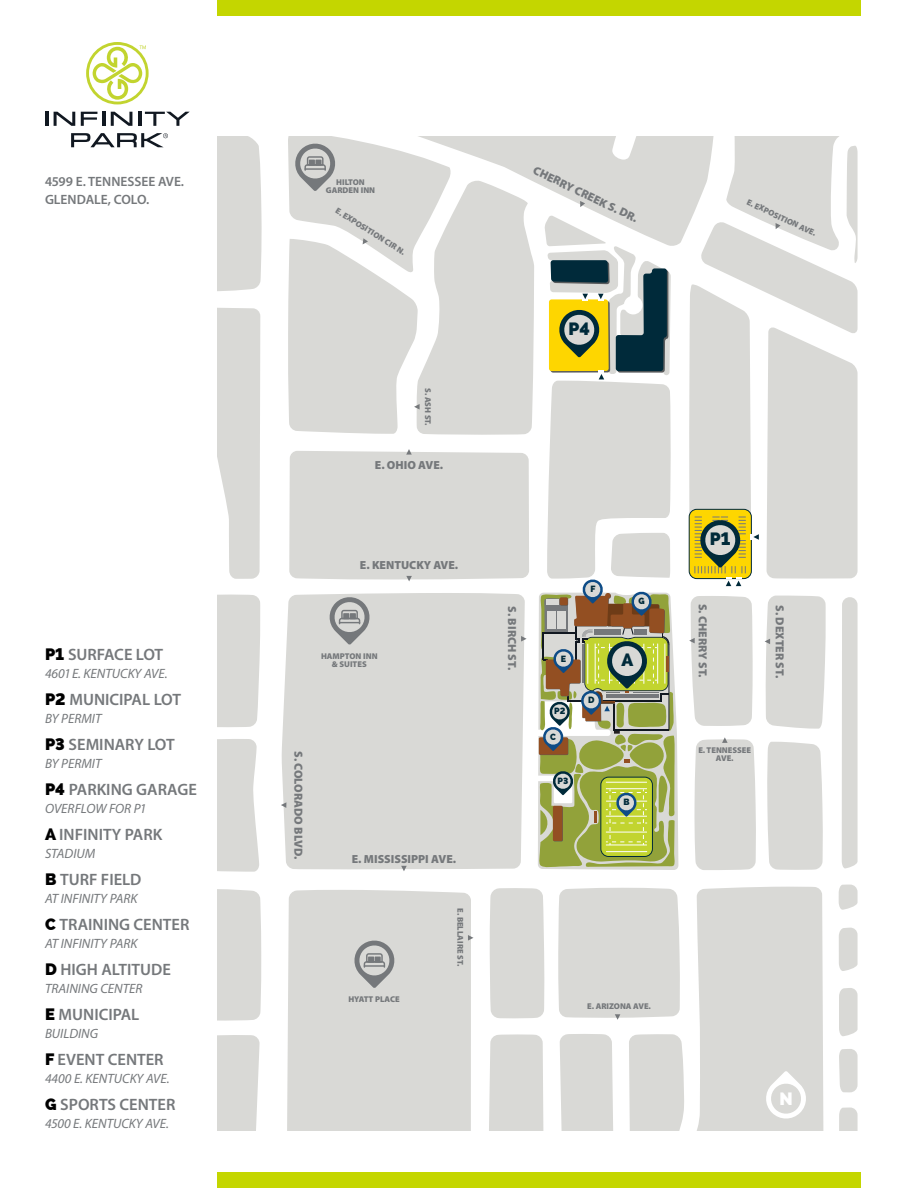
<style>
.page{position:relative;width:918px;height:1188px;background:#fff}
.page>*{position:absolute;margin:0;border:0;box-sizing:border-box;transform-origin:0 0}
.t1{font:800 17.7px "Raleway";color:#002a3a}
.t2{font:800 17.7px "Raleway";color:#fff}
.t3{font:600 16.5px "Myriad Pro";color:#75787b}
.t4{font:italic 13.5px "Myriad Pro";color:#75787b}
.t5{font:600 13.5px/18px "Myriad Pro";color:#75787b}
.t6{font:900 11.7px "Myriad Pro";color:#75787b}
.t7{font:800 9px "Raleway";color:#002a3a}
.t8{font:900 8.4px/8.4px "Myriad Pro";color:#75787b;text-align:center}
.s1{font-family:"Raleway";font-weight:800;color:#000}
</style>
<div class="page">
<div style="left:490px;top:888px;width:55px;height:130px;background:#d9d9d6"></div>
<svg style="left:839px;top:884px;width:19px;height:26px"></svg>
<div style="left:629px;top:1034px;width:55px;height:97px;background:#d9d9d6"></div>
<svg style="left:839px;top:1107px;width:19px;height:24px"></svg>
<div style="left:560px;top:1034px;width:53px;height:97px;background:#d9d9d6"></div>
<div style="left:489px;top:1034px;width:54px;height:97px;background:#d9d9d6"></div>
<div style="left:287px;top:890px;width:184px;height:241px;background:#d9d9d6"></div>
<svg style="left:839px;top:1049px;width:19px;height:43px"></svg>
<svg style="left:839px;top:927px;width:19px;height:44px"></svg>
<svg style="left:839px;top:988px;width:19px;height:48px"></svg>
<svg style="left:217px;top:739px;width:42px;height:133px;background:#dcdcd9"></svg>
<div style="left:217px;top:595px;width:43px;height:132px;background:#d9d9d6"></div>
<div style="left:217px;top:136px;width:45px;height:155px;background:#d9d9d6"></div>
<div style="left:217px;top:889px;width:44px;height:132px;background:#d9d9d6"></div>
<div style="left:217px;top:1035px;width:43px;height:96px;background:#d9d9d6"></div>
<svg style="left:217px;top:307px;width:43px;height:272px;background:#ddddda"></svg>
<div style="left:558px;top:888px;width:122px;height:132px;background:#d9d9d6"></div>
<svg style="left:468px;top:935px;width:5px;height:6px"></svg>
<svg style="left:353px;top:939px;width:43px;height:49px;background:#b3b4b4"></svg>
<hr style="left:364px;top:965px;width:21px;height:2px;background:#75787b">
<div style="left:696px;top:887px;width:127px;height:244px;background:#d9d9d6"></div>
<svg style="left:281px;top:136px;width:577px;height:735px"></svg>
<hr style="left:45px;top:112px;width:3px;height:14px;background:#111821">
<svg style="left:54px;top:112px;width:21px;height:14px"></svg>
<svg style="left:81px;top:112px;width:16px;height:14px"></svg>
<hr style="left:102px;top:112px;width:3px;height:14px;background:#111821">
<svg style="left:111px;top:112px;width:21px;height:14px"></svg>
<hr style="left:138px;top:112px;width:3px;height:14px;background:#111821">
<svg style="left:145px;top:112px;width:45px;height:14px"></svg>
<svg style="left:86px;top:42px;width:63px;height:62px"></svg>
<svg style="left:71px;top:133px;width:97px;height:14px"></svg>
<div style="left:217px;top:0;width:644px;height:16px;background:#c4d600"></div>
<div style="left:217px;top:1172px;width:644px;height:16px;background:#c4d600"></div>
<p class="t5" style="left:45px;top:172px;width:141px">4599 E. TENNESSEE AVE.<br>GLENDALE, COLO.</p>
<p class="t3" style="left:45px;top:644px;width:120px"><span class="s1">P1</span> SURFACE LOT</p>
<p class="t4" style="left:45px;top:665px;width:124px">4601 E. KENTUCKY AVE.</p>
<p class="t3" style="left:45px;top:689px;width:138px"><span class="s1">P2</span> MUNICIPAL LOT</p>
<p class="t4" style="left:45px;top:710px;width:58px">BY PERMIT</p>
<p class="t3" style="left:45px;top:734px;width:131px"><span class="s1">P3</span> SEMINARY LOT</p>
<p class="t4" style="left:45px;top:755px;width:58px">BY PERMIT</p>
<p class="t3" style="left:45px;top:779px;width:153px"><span class="s1">P4</span> PARKING GARAGE</p>
<p class="t4" style="left:45px;top:800px;width:102px">OVERFLOW FOR P1</p>
<p class="t3" style="left:45px;top:824px;width:119px"><span class="s1">A</span> INFINITY PARK</p>
<p class="t4" style="left:45px;top:845px;width:52px">STADIUM</p>
<p class="t3" style="left:45px;top:869px;width:98px"><span class="s1">B</span> TURF FIELD</p>
<p class="t4" style="left:45px;top:890px;width:94px">AT INFINITY PARK</p>
<p class="t3" style="left:45px;top:914px;width:146px"><span class="s1">C</span> TRAINING CENTER</p>
<p class="t4" style="left:45px;top:935px;width:94px">AT INFINITY PARK</p>
<p class="t3" style="left:45px;top:959px;width:127px"><span class="s1">D</span> HIGH ALTITUDE</p>
<p class="t4" style="left:45px;top:980px;width:99px">TRAINING CENTER</p>
<p class="t3" style="left:45px;top:1004px;width:96px"><span class="s1">E</span> MUNICIPAL</p>
<p class="t4" style="left:45px;top:1025px;width:55px">BUILDING</p>
<p class="t3" style="left:45px;top:1049px;width:120px"><span class="s1">F</span> EVENT CENTER</p>
<p class="t4" style="left:45px;top:1070px;width:126px">4400 E. KENTUCKY AVE.</p>
<p class="t3" style="left:45px;top:1094px;width:132px"><span class="s1">G</span> SPORTS CENTER</p>
<p class="t4" style="left:45px;top:1115px;width:125px">4500 E. KENTUCKY AVE.</p>
<p class="t8" style="left:326px;top:177px;width:51px">HILTON<br>GARDEN INN</p>
<p class="t8" style="left:339px;top:206px;width:82px;rotate:32deg">E. EXPOSITION CIR N.</p>
<p class="t8" style="left:433px;top:388px;width:39px;rotate:90deg">S. ASH ST.</p>
<p class="t6" style="left:375px;top:457px;width:70px">E. OHIO AVE.</p>
<p class="t6" style="left:360px;top:557px;width:100px">E. KENTUCKY AVE.</p>
<p class="t8" style="left:321px;top:652px;width:58px">HAMPTON INN &amp; SUITES</p>
<p class="t6" style="left:306px;top:751px;width:110px;rotate:90deg">S. COLORADO BLVD.</p>
<p class="t6" style="left:352px;top:851px;width:106px">E. MISSISSIPPI AVE.</p>
<p class="t8" style="left:349px;top:995px;width:53px">HYATT PLACE</p>
<p class="t8" style="left:465px;top:908px;width:60px;rotate:90deg">E. BELLAIRE ST.</p>
<p class="t6" style="left:537px;top:163px;width:116px;rotate:25deg">CHERRY CREEK S. DR.</p>
<p class="t1" style="left:569px;top:318px;width:23px">P4</p>
<p class="t8" style="left:749px;top:197px;width:77px;rotate:25deg">E. EXPOSITION AVE.</p>
<p class="t7" style="left:590px;top:584px;width:6px">F</p>
<p class="t1" style="left:710px;top:529px;width:22px">P1</p>
<p class="t7" style="left:638px;top:596px;width:8px">G</p>
<p class="t6" style="left:520px;top:606px;width:65px;rotate:90deg">S. BIRCH ST.</p>
<p class="t6" style="left:711px;top:604px;width:75px;rotate:90deg">S. CHERRY ST.</p>
<p class="t1" style="left:621px;top:650px;width:13px">A</p>
<p class="t7" style="left:561px;top:653px;width:7px">E</p>
<p class="t7" style="left:554px;top:706px;width:13px">P2</p>
<p class="t7" style="left:550px;top:731px;width:7px">C</p>
<p class="t7" style="left:588px;top:695px;width:8px">D</p>
<p class="t6" style="left:788px;top:605px;width:74px;rotate:90deg">S. DEXTER ST.</p>
<p class="t7" style="left:558px;top:775px;width:12px">P3</p>
<p class="t7" style="left:623px;top:797px;width:8px">B</p>
<p class="t8" style="left:698px;top:745px;width:54px">E. TENNESSEE<br>AVE.</p>
<p class="t8" style="left:587px;top:1002px;width:65px">E. ARIZONA AVE.</p>
<p class="t2" style="left:779px;top:1088px;width:15px">N</p>
</div>
